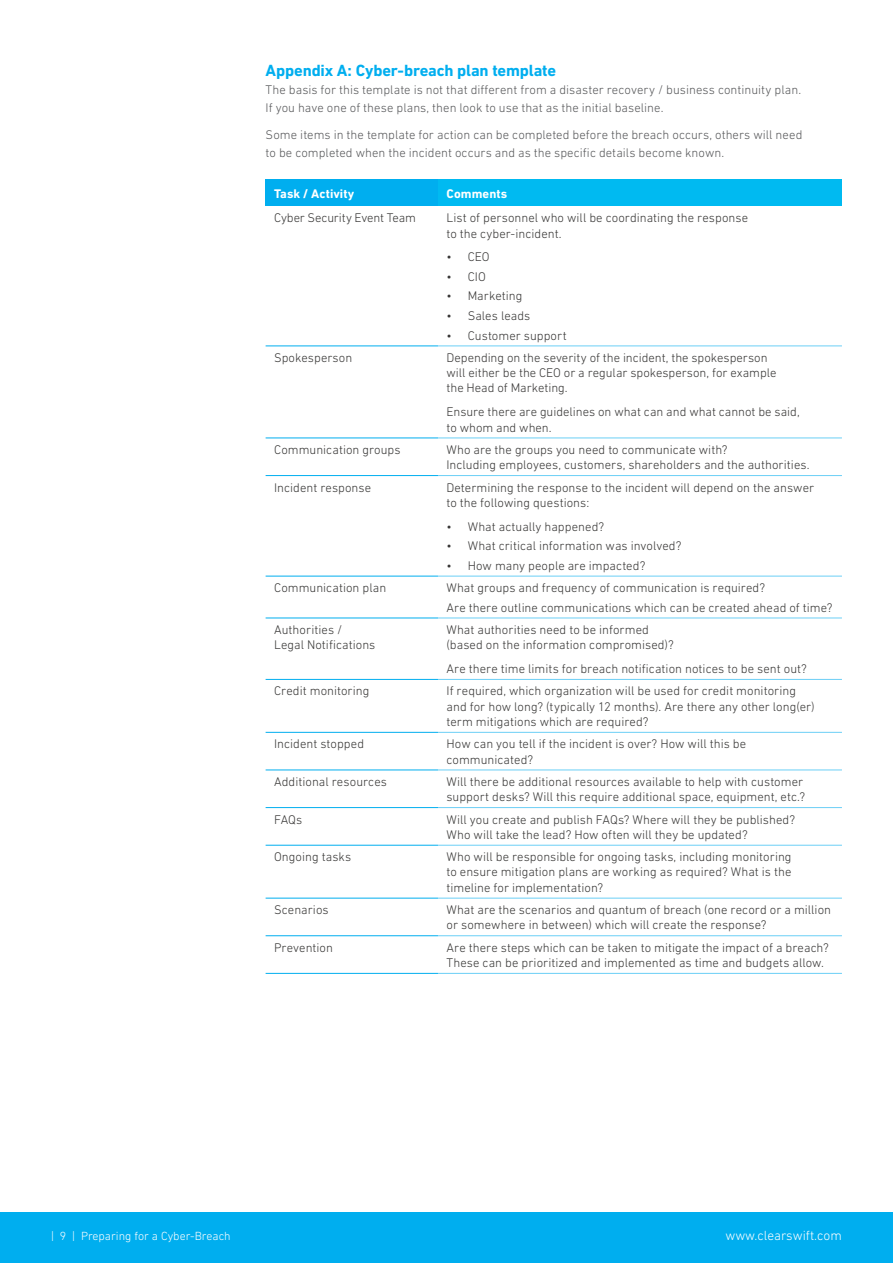
<style>
.page{position:relative;width:893px;height:1263px;background:#fff}
.page>*{position:absolute;margin:0;border:0;box-sizing:border-box;transform-origin:0 0}
.t1{font:700 16.5px "DIN Next LT Pro";letter-spacing:-.01em;color:#00aeef}
.t2{font:300 13.5px "DIN Next LT Pro";color:#fff}
.t3{font:300 12.75px/15.3px "DIN Next LT Pro";letter-spacing:.005em;color:#373635}
.t4{font:300 12.75px/18px "DIN Next LT Pro";letter-spacing:.005em;color:#57585a}
.t5{font:700 12.75px "DIN Next LT Pro";letter-spacing:.005em;color:#fff}
.t6{font:300 12px "DIN Next LT Pro";color:#fff}
</style>
<div class="page">
<div style="left:266px;top:180px;width:172px;height:26px;background:#00aeef"></div>
<div style="left:438px;top:180px;width:404px;height:26px;background:#00baf1"></div>
<hr style="left:266px;top:345px;width:172px;height:1px;background:#00aeef">
<hr style="left:266px;top:438px;width:172px;height:1px;background:#00aeef">
<hr style="left:266px;top:475px;width:172px;height:1px;background:#00aeef">
<hr style="left:266px;top:576px;width:172px;height:1px;background:#00aeef">
<hr style="left:266px;top:618px;width:172px;height:1px;background:#00aeef">
<hr style="left:266px;top:679px;width:172px;height:1px;background:#00aeef">
<hr style="left:266px;top:732px;width:172px;height:1px;background:#00aeef">
<hr style="left:266px;top:769px;width:172px;height:1px;background:#00aeef">
<hr style="left:266px;top:807px;width:172px;height:1px;background:#00aeef">
<hr style="left:266px;top:845px;width:172px;height:1px;background:#00aeef">
<hr style="left:266px;top:898px;width:172px;height:1px;background:#00aeef">
<hr style="left:266px;top:935px;width:172px;height:1px;background:#00aeef">
<hr style="left:266px;top:973px;width:172px;height:1px;background:#00aeef">
<hr style="left:438px;top:345px;width:404px;height:1px;background:#6bcff6">
<hr style="left:438px;top:438px;width:404px;height:1px;background:#6bcff6">
<hr style="left:438px;top:475px;width:404px;height:1px;background:#6bcff6">
<hr style="left:438px;top:576px;width:404px;height:1px;background:#6bcff6">
<hr style="left:438px;top:618px;width:404px;height:1px;background:#6bcff6">
<hr style="left:438px;top:679px;width:404px;height:1px;background:#6bcff6">
<hr style="left:438px;top:732px;width:404px;height:1px;background:#6bcff6">
<hr style="left:438px;top:769px;width:404px;height:1px;background:#6bcff6">
<hr style="left:438px;top:807px;width:404px;height:1px;background:#6bcff6">
<hr style="left:438px;top:845px;width:404px;height:1px;background:#6bcff6">
<hr style="left:438px;top:898px;width:404px;height:1px;background:#6bcff6">
<hr style="left:438px;top:935px;width:404px;height:1px;background:#6bcff6">
<hr style="left:438px;top:973px;width:404px;height:1px;background:#6bcff6">
<div style="left:0;top:1212px;width:893px;height:51px;background:#00aeef"></div>
<p class="t1" style="left:266px;top:61px;width:292px">Appendix A: Cyber-breach plan template</p>
<p class="t4" style="left:266px;top:81px;width:537px">The basis for this template is not that different from a disaster recovery / business continuity plan.<br>If you have one of these plans, then look to use that as the initial baseline.</p>
<p class="t4" style="left:266px;top:125px;width:538px">Some items in the template for action can be completed before the breach occurs, others will need to be completed when the incident occurs and as the specific details become known.</p>
<p class="t5" style="left:274px;top:186px;width:82px">Task / Activity</p>
<p class="t5" style="left:446px;top:186px;width:62px">Comments</p>
<p class="t3" style="left:274px;top:210px;width:143px">Cyber Security Event Team</p>
<p class="t3" style="left:446px;top:210px;width:303px">List of personnel who will be coordinating the response to the cyber-incident.</p>
<p class="t3" style="left:446px;top:249px;width:45px">• CEO</p>
<p class="t3" style="left:446px;top:269px;width:41px">• CIO</p>
<p class="t3" style="left:446px;top:288px;width:77px">• Marketing</p>
<p class="t3" style="left:446px;top:308px;width:85px">• Sales leads</p>
<p class="t3" style="left:446px;top:327px;width:122px">• Customer support</p>
<p class="t3" style="left:274px;top:350px;width:80px">Spokesperson</p>
<p class="t3" style="left:446px;top:350px;width:331px">Depending on the severity of the incident, the spokesperson will either be the CEO or a regular spokesperson, for example the Head of Marketing.</p>
<p class="t3" style="left:446px;top:404px;width:355px">Ensure there are guidelines on what can and what cannot be said, to whom and when.</p>
<p class="t3" style="left:274px;top:442px;width:128px">Communication groups</p>
<p class="t3" style="left:446px;top:442px;width:365px">Who are the groups you need to communicate with?<br>Including employees, customers, shareholders and the authorities.</p>
<p class="t3" style="left:274px;top:479px;width:99px">Incident response</p>
<p class="t3" style="left:446px;top:479px;width:369px">Determining the response to the incident will depend on the answer to the following questions:</p>
<p class="t3" style="left:446px;top:518px;width:159px">• What actually happened?</p>
<p class="t3" style="left:446px;top:538px;width:236px">• What critical information was involved?</p>
<p class="t3" style="left:446px;top:558px;width:200px">• How many people are impacted?</p>
<p class="t3" style="left:274px;top:580px;width:114px">Communication plan</p>
<p class="t3" style="left:446px;top:580px;width:320px">What groups and frequency of communication is required?</p>
<p class="t3" style="left:446px;top:599px;width:387px">Are there outline communications which can be created ahead of time?</p>
<p class="t3" style="left:274px;top:622px;width:103px">Authorities /<br>Legal Notifications</p>
<p class="t3" style="left:446px;top:622px;width:229px">What authorities need to be informed (based on the information compromised)?</p>
<p class="t3" style="left:446px;top:661px;width:362px">Are there time limits for breach notification notices to be sent out?</p>
<p class="t3" style="left:274px;top:683px;width:97px">Credit monitoring</p>
<p class="t3" style="left:446px;top:683px;width:370px">If required, which organization will be used for credit monitoring and for how long? (typically 12 months). Are there any other long(er) term mitigations which are required?</p>
<p class="t3" style="left:274px;top:736px;width:92px">Incident stopped</p>
<p class="t3" style="left:446px;top:736px;width:301px">How can you tell if the incident is over? How will this be communicated?</p>
<p class="t3" style="left:274px;top:774px;width:114px">Additional resources</p>
<p class="t3" style="left:446px;top:774px;width:360px">Will there be additional resources available to help with customer support desks? Will this require additional space, equipment, etc.?</p>
<p class="t3" style="left:274px;top:811px;width:30px">FAQs</p>
<p class="t3" style="left:446px;top:811px;width:350px">Will you create and publish FAQs? Where will they be published?<br>Who will take the lead? How often will they be updated?</p>
<p class="t3" style="left:274px;top:849px;width:79px">Ongoing tasks</p>
<p class="t3" style="left:446px;top:849px;width:347px;text-align:justify">Who will be responsible for ongoing tasks, including monitoring to ensure mitigation plans are working as required? What is the timeline for implementation?</p>
<p class="t3" style="left:274px;top:902px;width:56px">Scenarios</p>
<p class="t3" style="left:446px;top:902px;width:386px">What are the scenarios and quantum of breach (one record or a million or somewhere in between) which will create the response?</p>
<p class="t3" style="left:274px;top:939px;width:60px">Prevention</p>
<p class="t3" style="left:446px;top:939px;width:384px">Are there steps which can be taken to mitigate the impact of a breach?<br>These can be prioritized and implemented as time and budgets allow.</p>
<p class="t6" style="left:51px;top:1229px;width:181px">| 9 | Preparing for a Cyber-Breach</p>
<p class="t2" style="left:725px;top:1227px;width:118px">www.clearswift.com</p>
</div>
